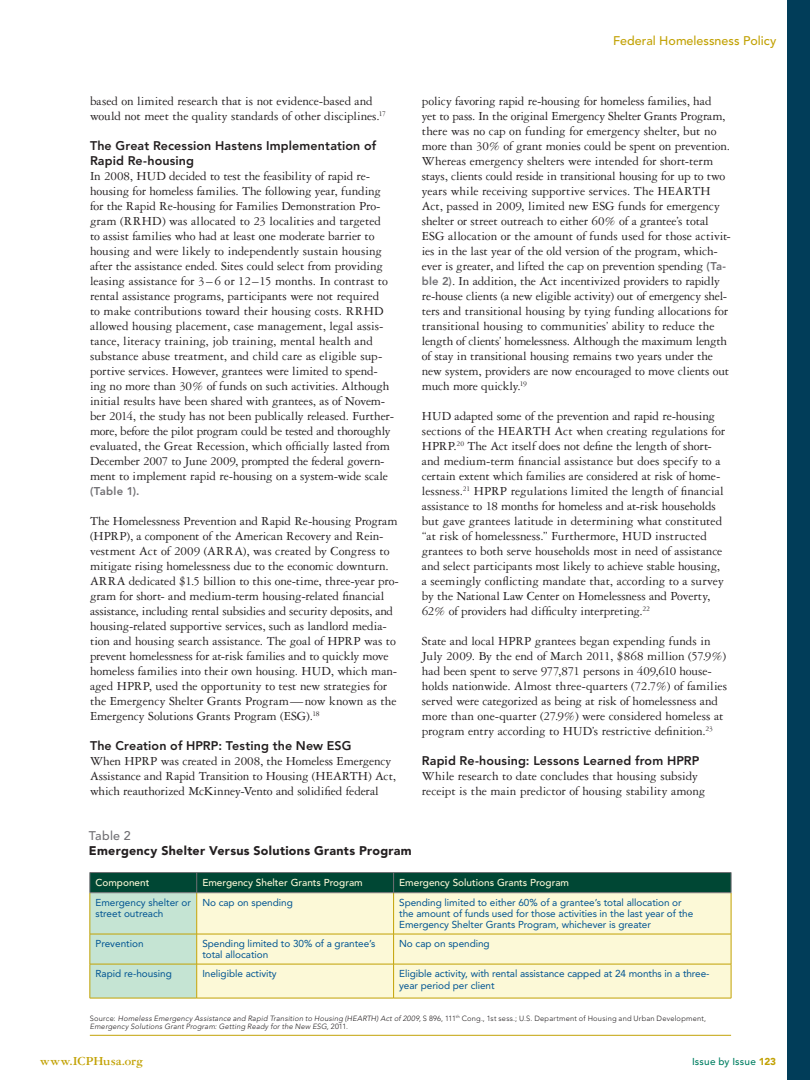
<style>
.page{position:relative;width:810px;height:1080px;background:#fff}
.page>*{position:absolute;margin:0;border:0;box-sizing:border-box;transform-origin:0 0}
.b1{font:13.12px/15px "Garamond Three";letter-spacing:-.005em;color:#231f20}
.b2{font:13.12px/15px "Garamond Three";letter-spacing:-.005em;color:#231f20}
.t1{font:700 13.12px "Garamond Three";letter-spacing:-.005em;color:#c2a205}
.t2{font:800 12.5px/15px "Avenir LT Std";letter-spacing:.01em;color:#231f20}
.t3{font:900 12.5px "Avenir LT Std";letter-spacing:.025em;color:#231f20}
.running_head_left{font:500 12.5px "Avenir LT Std";color:#c2a205}
.figure{font:500 12.5px "Avenir LT Std";letter-spacing:.02em;color:#717074}
.b1-2{font:800 11.25px "Avenir LT Std";letter-spacing:.025em;color:#717074}
.table_blue_on_grey{font:10px/11.2px "Avenir LT Std";letter-spacing:-.005em;color:#005492}
.table_yellow_on_gold{font:500 10px "Avenir LT Std";color:#fcf9d7}
.t4{font:500 10px "Avenir LT Std";letter-spacing:.02em;color:#007f62}
.source_issues{font:italic 300 7.5px/8.8px "Avenir LT Std";letter-spacing:.02em;color:#231f20}
.s1{font-family:"Avenir LT Std";font-weight:800;font-size:11.25px;color:#717074}
.s2{font-style:normal}
.s3{font-weight:900;color:#c2a205}
</style>
<div class="page">
<div style="left:788px;top:0;width:22px;height:1080px;background:#013d59"></div>
<hr style="left:90px;top:998px;width:107px;height:1px;background:#c2a205">
<hr style="left:197px;top:998px;width:197px;height:1px;background:#c2a205">
<hr style="left:394px;top:998px;width:337px;height:1px;background:#c2a205">
<hr style="left:90px;top:872px;width:107px;height:1px;background:#717074">
<hr style="left:197px;top:872px;width:197px;height:1px;background:#717074">
<hr style="left:394px;top:872px;width:337px;height:1px;background:#717074">
<svg style="left:90px;top:873px;width:642px;height:125px;background:#cbd7b7"></svg>
<hr style="left:90px;top:893px;width:107px;height:1px;background:#717074">
<hr style="left:197px;top:893px;width:197px;height:1px;background:#717074">
<hr style="left:394px;top:893px;width:337px;height:1px;background:#717074">
<hr style="left:90px;top:1035px;width:641px;height:1px;background:#c2a205">
<p class="running_head_left" style="left:613px;top:33px;width:165px">Federal Homelessness Policy</p>
<p class="b2" style="left:90px;top:94px;width:298px">based on limited research that is not evidence-based and would not meet the quality standards of other disciplines.<sup>17</sup></p>
<p class="t2" style="left:90px;top:138px;width:288px">The Great Recession Hastens Implementation of<br>Rapid Re-housing</p>
<p class="b1" style="left:90px;top:169px;width:306px">In 2008, HUD decided to test the feasibility of rapid re&shy;housing for homeless families. The following year, funding for the Rapid Re-housing for Families Demonstration Pro&shy;gram (RRHD) was allocated to 23 localities and targeted to assist families who had at least one moderate barrier to housing and were likely to independently sustain housing after the assistance ended. Sites could select from providing leasing assistance for 3– 6 or 12–15 months. In contrast to rental assistance programs, participants were not required<br>to make contributions toward their housing costs. RRHD allowed housing placement, case management, legal assis&shy;tance, literacy training, job training, mental health and substance abuse treatment, and child care as eligible sup&shy;portive services. However, grantees were limited to spend&shy;ing no more than 30% of funds on such activities. Although initial results have been shared with grantees, as of Novem&shy;ber 2014, the study has not been publically released. Further&shy;more, before the pilot program could be tested and thoroughly evaluated, the Great Recession, which officially lasted from December 2007 to June 2009, prompted the federal govern&shy;ment to implement rapid re-housing on a system-wide scale</p>
<p class="b1-2" style="left:90px;top:484px;width:51px">(Table 1).</p>
<p class="b2" style="left:90px;top:514px;width:311px">The Homelessness Prevention and Rapid Re-housing Program (HPRP), a component of the American Recovery and Rein&shy;vestment Act of 2009 (ARRA), was created by Congress to mitigate rising homelessness due to the economic downturn.<br>ARRA dedicated $1.5 billion to this one-time, three-year pro&shy;gram for short- and medium-term housing-related financial assistance, including rental subsidies and security deposits, and housing-related supportive services, such as landlord media&shy;tion and housing search assistance. The goal of HPRP was to prevent homelessness for at-risk families and to quickly move homeless families into their own housing. HUD, which man&shy;aged HPRP, used the opportunity to test new strategies for the Emergency Shelter Grants Program—now known as the Emergency Solutions Grants Program (ESG).<sup>18</sup></p>
<p class="t2" style="left:90px;top:738px;width:263px">The Creation of HPRP: Testing the New ESG</p>
<p class="b1" style="left:90px;top:754px;width:308px">When HPRP was created in 2008, the Homeless Emergency<br>Assistance and Rapid Transition to Housing (HEARTH) Act, which reauthorized McKinney-Vento and solidified federal</p>
<p class="b1" style="left:422px;top:94px;width:310px">policy favoring rapid re-housing for homeless families, had<br>yet to pass. In the original Emergency Shelter Grants Program, there was no cap on funding for emergency shelter, but no more than 30% of grant monies could be spent on prevention.<br>Whereas emergency shelters were intended for short-term stays, clients could reside in transitional housing for up to two years while receiving supportive services. The HEARTH Act, passed in 2009, limited new ESG funds for emergency shelter or street outreach to either 60% of a grantee’s total ESG allocation or the amount of funds used for those activit&shy;ies in the last year of the old version of the program, which&shy;ever is greater, and lifted the cap on prevention spending <span class="s1">(Ta&shy;ble 2)</span>. In addition, the Act incentivized providers to rapidly re-house clients (a new eligible activity) out of emergency shel&shy;ters and transitional housing by tying funding allocations for transitional housing to communities’ ability to reduce the length of clients’ homelessness. Although the maximum length of stay in transitional housing remains two years under the new system, providers are now encouraged to move clients out much more quickly.<sup>19</sup></p>
<p class="b2" style="left:422px;top:409px;width:305px">HUD adapted some of the prevention and rapid re-housing sections of the HEARTH Act when creating regulations for HPRP.<sup>20</sup> The Act itself does not define the length of short&shy;and medium-term financial assistance but does specify to a certain extent which families are considered at risk of home&shy;lessness.<sup>21</sup> HPRP regulations limited the length of financial assistance to 18 months for homeless and at-risk households but gave grantees latitude in determining what constituted “at risk of homelessness.” Furthermore, HUD instructed grantees to both serve households most in need of assistance and select participants most likely to achieve stable housing, a seemingly conflicting mandate that, according to a survey by the National Law Center on Homelessness and Poverty, 62% of providers had difficulty interpreting.<sup>22</sup></p>
<p class="b2" style="left:422px;top:634px;width:307px">State and local HPRP grantees began expending funds in July 2009. By the end of March 2011, $868 million (57.9%) had been spent to serve 977,871 persons in 409,610 house&shy;holds nationwide. Almost three-quarters (72.7%) of families served were categorized as being at risk of homelessness and more than one-quarter (27.9%) were considered homeless at program entry according to HUD’s restrictive definition.<sup>23</sup></p>
<p class="t2" style="left:422px;top:753px;width:279px">Rapid Re-housing: Lessons Learned from HPRP</p>
<p class="b1" style="left:422px;top:769px;width:285px">While research to date concludes that housing subsidy receipt is the main predictor of housing stability among</p>
<p class="figure" style="left:89px;top:828px;width:43px">Table 2</p>
<p class="t3" style="left:89px;top:843px;width:324px">Emergency Shelter Versus Solutions Grants Program</p>
<p class="table_yellow_on_gold" style="left:95px;top:876px;width:55px">Component</p>
<p class="table_yellow_on_gold" style="left:202px;top:876px;width:162px">Emergency Shelter Grants Program</p>
<p class="table_yellow_on_gold" style="left:399px;top:876px;width:171px">Emergency Solutions Grants Program</p>
<p class="table_blue_on_grey" style="left:95px;top:897px;width:97px">Emergency shelter or street outreach</p>
<p class="table_blue_on_grey" style="left:202px;top:897px;width:92px">No cap on spending</p>
<p class="table_blue_on_grey" style="left:399px;top:897px;width:296px">Spending limited to either 60% of a grantee’s total allocation or the amount of funds used for those activities in the last year of the<br>Emergency Shelter Grants Program, whichever is greater</p>
<p class="table_blue_on_grey" style="left:95px;top:938px;width:50px">Prevention</p>
<p class="table_blue_on_grey" style="left:202px;top:938px;width:175px">Spending limited to 30% of a grantee’s total allocation</p>
<p class="table_blue_on_grey" style="left:399px;top:938px;width:92px">No cap on spending</p>
<p class="table_blue_on_grey" style="left:95px;top:968px;width:78px">Rapid re-housing</p>
<p class="table_blue_on_grey" style="left:202px;top:968px;width:76px">Ineligible activity</p>
<p class="table_blue_on_grey" style="left:399px;top:968px;width:312px">Eligible activity, with rental assistance capped at 24 months in a three&shy;year period per client</p>
<p class="source_issues" style="left:90px;top:1014px;width:618px"><span class="s2">Source:</span> Homeless Emergency Assistance and Rapid Transition to Housing (HEARTH) Act of 2009, <span class="s2">S 896, 111</span><sup>th</sup> <span class="s2">Cong., 1st sess.; U.S. Department of Housing and Urban Development,<br></span>Emergency Solutions Grant Program: Getting Ready for the New ESG, <span class="s2">2011.</span></p>
<p class="t1" style="left:40px;top:1054px;width:105px">www.ICPHusa.org</p>
<p class="t4" style="left:692px;top:1056px;width:86px">Issue by Issue <span class="s3">123</span></p>
</div>
